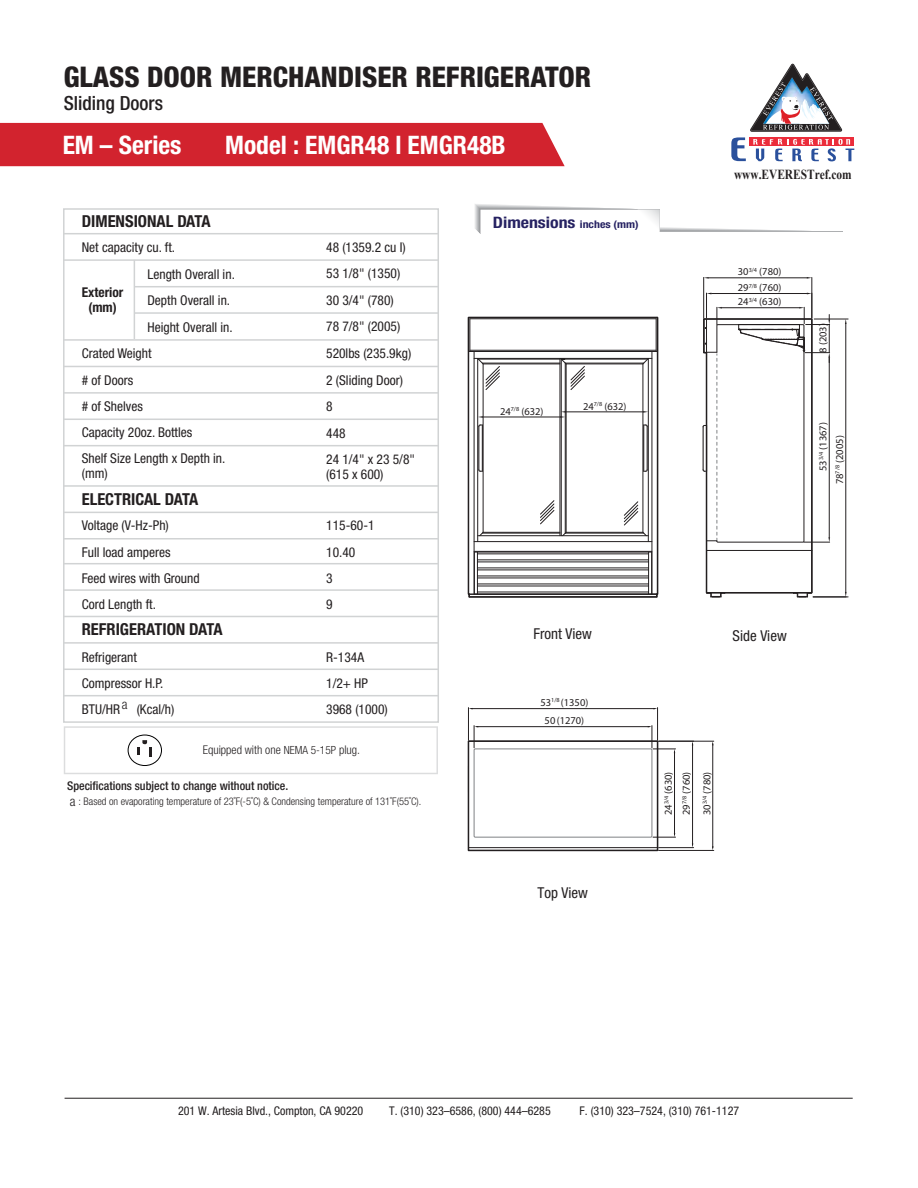
<style>
.page{position:relative;width:918px;height:1188px;background:#fff}
.page>*{position:absolute;margin:0;border:0;box-sizing:border-box;transform-origin:0 0}
.t1{font:800 condensed 28.5px "Helvetica Neue LT Std";color:#231f20}
.t2{font:700 condensed 25.5px "Helvetica Neue LT Std";color:#fff}
.t3{font:500 condensed 19.5px "Helvetica Neue LT Std";color:#231f20}
.t4{font:700 condensed 16.5px "Helvetica Neue LT Std";color:#231f20}
.t5{font:700 condensed 15.75px "Helvetica Neue LT Std";color:#262262;scale:1.13 1}
.t6{font:condensed 15px "Helvetica Neue LT Std";color:#231f20}
.t7{font:700 13.8px "Times New Roman";color:#231f20;scale:.83 1}
.t8{font:condensed 13.5px/26.4px "Helvetica Neue LT Std";color:#231f20}
.t9{font:700 condensed 13.5px/15px "Helvetica Neue LT Std";color:#231f20;text-align:center}
.t10{font:300 condensed 13.5px "Helvetica Neue LT Std";color:#231f20}
.t11{font:condensed 12px "Helvetica Neue LT Std";color:#231f20}
.t12{font:500 condensed 12px "Helvetica Neue LT Std";color:#231f20}
.t13{font:300 condensed 12px "Helvetica Neue LT Std";color:#231f20}
.t14{font:10.5px/16px "Myriad Pro";color:#231f20}
.t15{font:300 condensed 10.5px "Helvetica Neue LT Std";color:#231f20}
.s1{font-size:10.5px}
.s2{font-size:11.25px}
</style>
<div class="page">
<hr style="left:64px;top:616px;width:374px;height:1px;background:#d1d3d4">
<hr style="left:64px;top:589px;width:374px;height:2px;background:#d1d3d4">
<hr style="left:64px;top:563px;width:374px;height:1px;background:#d1d3d4">
<hr style="left:64px;top:538px;width:374px;height:2px;background:#d1d3d4">
<hr style="left:64px;top:512px;width:374px;height:1px;background:#d1d3d4">
<hr style="left:64px;top:695px;width:374px;height:1px;background:#d1d3d4">
<hr style="left:64px;top:669px;width:374px;height:1px;background:#d1d3d4">
<hr style="left:64px;top:642px;width:374px;height:2px;background:#d1d3d4">
<hr style="left:64px;top:419px;width:374px;height:1px;background:#d1d3d4">
<hr style="left:64px;top:392px;width:374px;height:2px;background:#d1d3d4">
<hr style="left:64px;top:445px;width:374px;height:1px;background:#d1d3d4">
<hr style="left:64px;top:366px;width:374px;height:1px;background:#d1d3d4">
<hr style="left:64px;top:485px;width:374px;height:2px;background:#d1d3d4">
<hr style="left:64px;top:339px;width:374px;height:2px;background:#d1d3d4">
<hr style="left:134px;top:312px;width:304px;height:2px;background:#d1d3d4">
<hr style="left:134px;top:286px;width:304px;height:1px;background:#d1d3d4">
<hr style="left:64px;top:259px;width:374px;height:2px;background:#d1d3d4">
<hr style="left:64px;top:233px;width:374px;height:1px;background:#d1d3d4">
<div style="left:63px;top:208px;width:376px;height:515px;border:2px solid #d1d3d4"></div>
<hr style="left:134px;top:260px;width:1px;height:79px;background:#d1d3d4">
<hr style="left:814px;top:319px;width:34px;height:1px;background:#231f20">
<hr style="left:813px;top:597px;width:35px;height:1px;background:#231f20">
<hr style="left:846px;top:324px;width:1px;height:268px;background:#231f20">
<hr style="left:812px;top:277px;width:1px;height:41px;background:#231f20">
<hr style="left:703px;top:277px;width:1px;height:41px;background:#231f20">
<hr style="left:709px;top:278px;width:98px;height:1px;background:#231f20">
<svg style="left:702px;top:293px;width:128px;height:305px"></svg>
<hr style="left:468px;top:708px;width:1px;height:32px;background:#231f20">
<hr style="left:657px;top:708px;width:1px;height:32px;background:#231f20">
<hr style="left:471px;top:708px;width:184px;height:1px;background:#231f20">
<hr style="left:659px;top:847px;width:35px;height:1px;background:#231f20">
<hr style="left:692px;top:744px;width:1px;height:101px;background:#231f20">
<hr style="left:659px;top:741px;width:55px;height:1px;background:#231f20">
<hr style="left:659px;top:850px;width:55px;height:1px;background:#231f20">
<hr style="left:712px;top:744px;width:1px;height:104px;background:#231f20">
<svg style="left:471px;top:726px;width:205px;height:124px"></svg>
<div style="left:468px;top:740px;width:190px;height:111px;border:2px solid #231f20"></div>
<svg style="left:467px;top:316px;width:192px;height:282px"></svg>
<div style="left:474px;top:749px;width:178px;height:89px;border:1px solid #808285"></div>
<svg style="left:477px;top:357px;width:24px;height:34px"></svg>
<svg style="left:559px;top:357px;width:27px;height:34px"></svg>
<svg style="left:539px;top:500px;width:16px;height:25px"></svg>
<svg style="left:623px;top:501px;width:24px;height:36px"></svg>
<div style="left:0;top:123px;width:565px;height:43px;background:#d2232e"></div>
<svg style="left:731px;top:64px;width:123px;height:97px"></svg>
<svg style="left:475px;top:204px;width:368px;height:30px"></svg>
<hr style="left:65px;top:1098px;width:788px;height:1px;background:#231f20">
<svg style="left:64px;top:726px;width:374px;height:48px"></svg>
<div style="left:128px;top:735px;width:34px;height:31px;border:1px solid #010101;border-radius:50%"></div>
<h1 class="t1" style="left:64px;top:60px;width:529px">GLASS DOOR MERCHANDISER REFRIGERATOR</h1>
<h3 class="t3" style="left:64px;top:92px;width:101px">Sliding Doors</h3>
<h2 class="t2" style="left:63px;top:130px;width:120px">EM – Series</h2>
<h2 class="t2" style="left:225px;top:130px;width:282px">Model : EMGR48 l EMGR48B</h2>
<p class="t4" style="left:82px;top:211px;width:130px">DIMENSIONAL DATA</p>
<p class="t8" style="left:82px;top:234px;width:95px">Net capacity cu. ft.</p>
<p class="t9" style="left:82px;top:285px;width:43px">Exterior (mm)</p>
<p class="t8" style="left:147px;top:261px;width:89px">Length Overall in.<br>Depth Overall in.<br>Height Overall in.</p>
<p class="t8" style="left:82px;top:340px;width:145px">Crated Weight<br># of Doors<br># of Shelves<br>Capacity 20oz. Bottles<br>Shelf Size Length x Depth in.</p>
<p class="t8" style="left:82px;top:460px;width:28px">(mm)</p>
<p class="t4" style="left:82px;top:490px;width:118px">ELECTRICAL DATA</p>
<p class="t8" style="left:326px;top:234px;width:90px">48 (1359.2 cu I)<br>53 1/8" (1350)<br>30 3/4" (780)<br>78 7/8" (2005)<br>520lbs (235.9kg)<br>2 (Sliding Door)<br>8<br>448<br>24 1/4" x 23 5/8"</p>
<p class="t8" style="left:326px;top:461px;width:59px">(615 x 600)</p>
<p class="t5" style="left:493px;top:213px;width:131px">Dimensions <span class="s1">inches (mm)</span></p>
<p class="t14" style="left:500px;top:403px;width:45px">24<sup>7/8</sup> (632)</p>
<p class="t14" style="left:583px;top:398px;width:45px">24<sup>7/8</sup> (632)</p>
<p class="t7" style="left:734px;top:165px;width:143px">www.EVERESTref.com</p>
<p class="t14" style="left:738px;top:264px;width:45px">30<sup>3/4</sup> (780)<br>29<sup>7/8</sup> (760)</p>
<p class="t14" style="left:738px;top:294px;width:45px">24<sup>3/4</sup> (630)</p>
<p class="t14" style="left:815px;top:353px;width:31px;rotate:-90deg">8 (203)</p>
<p class="t14" style="left:815px;top:484px;width:64px;line-height:16.6px;text-indent:13px;rotate:-90deg">53<sup>3/4</sup> (1367)<br>78<sup>7/8</sup> (2005)</p>
<p class="t8" style="left:82px;top:512px;width:119px">Voltage (V-Hz-Ph)<br>Full load amperes<br>Feed wires with Ground<br>Cord Length ft.</p>
<p class="t8" style="left:326px;top:512px;width:50px">115-60-1<br>10.40<br>3<br>9</p>
<p class="t8" style="left:82px;top:644px;width:94px">Refrigerant<br>Compressor H.P.<br>BTU/HR (Kcal/h)</p>
<p class="t8" style="left:326px;top:644px;width:63px">R-134A<br>1/2+ HP<br>3968 (1000)</p>
<p class="t4" style="left:82px;top:620px;width:142px">REFRIGERATION DATA</p>
<p class="t10" style="left:122px;top:696px;width:7px">a</p>
<p class="t13" style="left:203px;top:743px;width:159px">Equipped with one <span class="s2">NEMA 5-15P</span> plug.</p>
<p class="t12" style="left:67px;top:779px;width:223px">Specifications subject to change without notice.</p>
<p class="t10" style="left:70px;top:793px;width:7px">a</p>
<p class="t15" style="left:79px;top:795px;width:344px">: Based on evaporating temperature of 23˚F(-5˚C) &amp; Condensing temperature of 131˚F(55˚C).</p>
<p class="t6" style="left:533px;top:625px;width:60px">Front View</p>
<p class="t6" style="left:733px;top:627px;width:56px">Side View</p>
<p class="t14" style="left:540px;top:693px;width:49px;line-height:18.3px;text-align:center">53<sup>1/8</sup> (1350)<br>50(1270)</p>
<p class="t6" style="left:537px;top:884px;width:52px">Top View</p>
<p class="t14" style="left:659px;top:815px;width:45px;line-height:18px;rotate:-90deg">24<sup>3/4</sup> (630)<br>29<sup>7/8</sup> (760)</p>
<p class="t14" style="left:699px;top:815px;width:45px;rotate:-90deg">30<sup>3/4</sup> (780)</p>
<p class="t11" style="left:178px;top:1104px;width:187px">201 W. Artesia Blvd., Compton, CA 90220</p>
<p class="t11" style="left:389px;top:1104px;width:163px">T. (310) 323–6586, (800) 444–6285</p>
<p class="t11" style="left:580px;top:1104px;width:161px">F. (310) 323–7524, (310) 761-1127</p>
</div>
